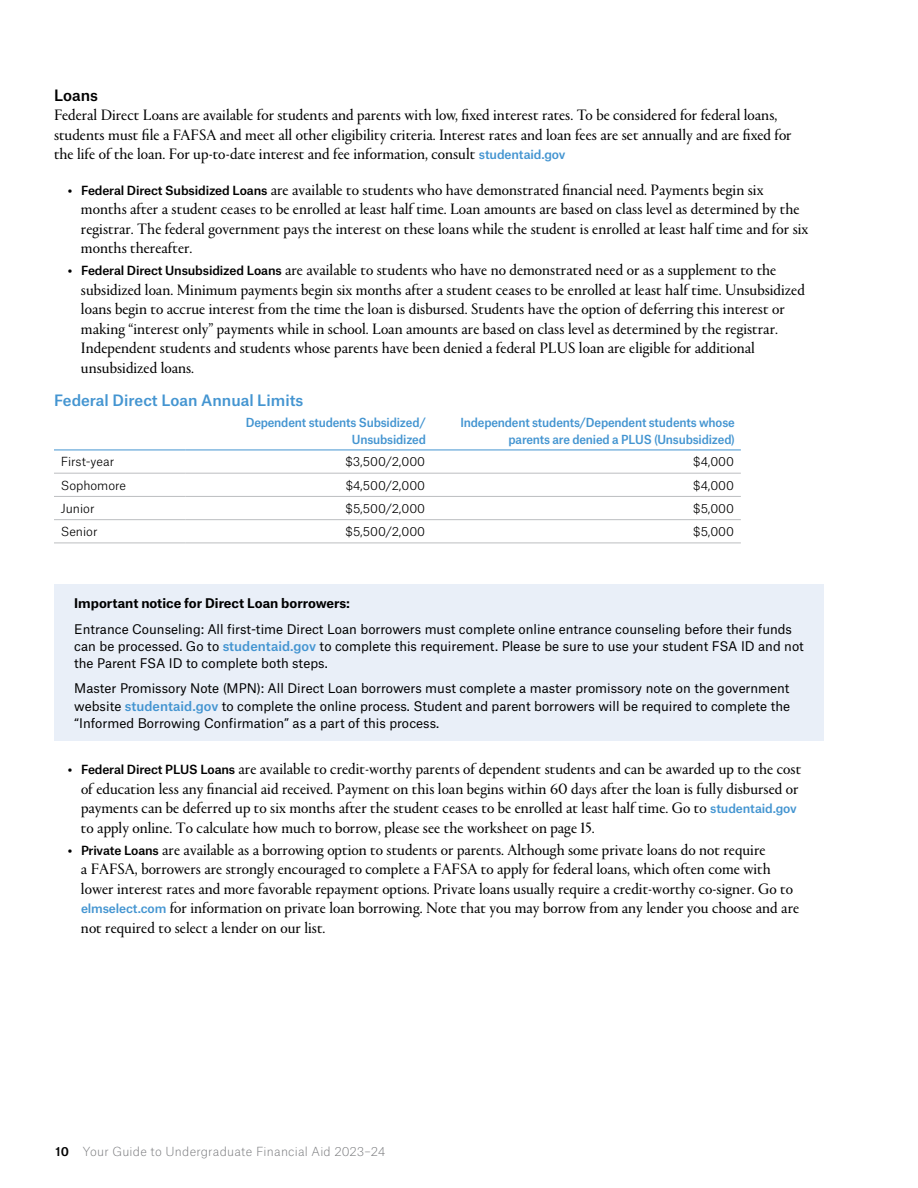
<style>
.page{position:relative;width:918px;height:1188px;background:#fff}
.page>*{position:absolute;margin:0;border:0;box-sizing:border-box;transform-origin:0 0}
.t1{font:15.75px/19.5px "Portrait Q";color:#000}
.t2{font:500 15px "Atlas Grotesk";color:#4495d1}
.t3{font:500 15px "Atlas Grotesk";color:#000}
.t4{font:12.75px/17.2px "Atlas Grotesk";color:#000}
.t5{font:700 12.75px "Atlas Grotesk";letter-spacing:-.005em;color:#000}
.t6{font:500 12px/16.5px "Atlas Grotesk";letter-spacing:-.015em;color:#4495d1;text-align:right;scale:.95 1}
.t7{font:300 12px "Atlas Grotesk";color:#000}
.t8{font:100 12px "Atlas Grotesk";letter-spacing:.02em;color:#77787b}
.s1{font-family:"Atlas Grotesk";font-weight:500;font-size:12.15px;color:#4495d1}
.s2{font-family:"Atlas Grotesk";font-weight:500;font-size:12.15px}
.s3{font-weight:500;color:#4495d1}
.s4{font-weight:500;color:#000}
</style>
<div class="page">
<div style="left:54px;top:584px;width:770px;height:37px;background:#e9eff8"></div>
<div style="left:54px;top:610px;width:770px;height:71px;background:#e9eff8"></div>
<div style="left:54px;top:670px;width:770px;height:71px;background:#e9eff8"></div>
<svg style="left:54px;top:472px;width:687px;height:1px"></svg>
<hr style="left:54px;top:473px;width:131px;height:1px;background:#bcbec0">
<hr style="left:185px;top:473px;width:247px;height:1px;background:#bcbec0">
<hr style="left:432px;top:473px;width:309px;height:1px;background:#bcbec0">
<hr style="left:54px;top:496px;width:131px;height:1px;background:#bcbec0">
<hr style="left:185px;top:496px;width:247px;height:1px;background:#bcbec0">
<hr style="left:432px;top:496px;width:309px;height:1px;background:#bcbec0">
<hr style="left:54px;top:519px;width:131px;height:1px;background:#bcbec0">
<hr style="left:185px;top:519px;width:247px;height:1px;background:#bcbec0">
<hr style="left:432px;top:519px;width:309px;height:1px;background:#bcbec0">
<hr style="left:54px;top:543px;width:131px;height:1px;background:#bcbec0">
<hr style="left:185px;top:543px;width:247px;height:1px;background:#bcbec0">
<hr style="left:432px;top:543px;width:309px;height:1px;background:#bcbec0">
<hr style="left:54px;top:450px;width:131px;height:1px;background:#4495d1">
<hr style="left:185px;top:450px;width:247px;height:1px;background:#4495d1">
<hr style="left:432px;top:450px;width:309px;height:1px;background:#4495d1">
<h3 class="t3" style="left:54px;top:83px;width:46px">Loans</h3>
<p class="t1" style="left:54px;top:105px;width:739px">Federal Direct Loans are available for students and parents with low, fixed interest rates. To be considered for federal loans, students must file a FAFSA and meet all other eligibility criteria. Interest rates and loan fees are set annually and are fixed for the life of the loan. For up-to-date interest and fee information, consult <span class="s1">studentaid.gov</span></p>
<p class="t1" style="left:81px;top:180px;width:729px;text-indent:-13px">• <span class="s2">Federal Direct Subsidized Loans</span> are available to students who have demonstrated financial need. Payments begin six months after a student ceases to be enrolled at least half time. Loan amounts are based on class level as determined by the registrar. The federal government pays the interest on these loans while the student is enrolled at least half time and for six months thereafter.</p>
<p class="t1" style="left:81px;top:260px;width:725px;text-indent:-14px">• <span class="s2">Federal Direct Unsubsidized Loans</span> are available to students who have no demonstrated need or as a supplement to the subsidized loan. Minimum payments begin six months after a student ceases to be enrolled at least half time. Unsubsidized loans begin to accrue interest from the time the loan is disbursed. Students have the option of deferring this interest or making “interest only” payments while in school. Loan amounts are based on class level as determined by the registrar.<br>Independent students and students whose parents have been denied a federal PLUS loan are eligible for additional unsubsidized loans.</p>
<h4 class="t2" style="left:54px;top:388px;width:251px">Federal Direct Loan Annual Limits</h4>
<p class="t6" style="left:246px;top:413px;width:191px">Dependent students Subsidized/<br>Unsubsidized</p>
<p class="t6" style="left:460px;top:413px;width:290px">Independent students/Dependent students whose parents are denied a PLUS (Unsubsidized)</p>
<p class="t7" style="left:61px;top:452px;width:55px">First-year</p>
<p class="t7" style="left:346px;top:452px;width:81px">$3,500/2,000</p>
<p class="t7" style="left:693px;top:452px;width:42px">$4,000</p>
<p class="t7" style="left:61px;top:476px;width:67px">Sophomore</p>
<p class="t7" style="left:346px;top:476px;width:81px">$4,500/2,000</p>
<p class="t7" style="left:693px;top:476px;width:42px">$4,000</p>
<p class="t7" style="left:61px;top:499px;width:35px">Junior</p>
<p class="t7" style="left:346px;top:499px;width:81px">$5,500/2,000</p>
<p class="t7" style="left:693px;top:499px;width:42px">$5,000</p>
<p class="t7" style="left:61px;top:522px;width:38px">Senior</p>
<p class="t7" style="left:346px;top:522px;width:81px">$5,500/2,000</p>
<p class="t7" style="left:693px;top:522px;width:42px">$5,000</p>
<h5 class="t5" style="left:74px;top:593px;width:277px">Important notice for Direct Loan borrowers:</h5>
<p class="t4" style="left:74px;top:619px;width:731px">Entrance Counseling: All first-time Direct Loan borrowers must complete online entrance counseling before their funds can be processed. Go to <span class="s3">studentaid.gov</span> to complete this requirement. Please be sure to use your student FSA ID and not the Parent FSA ID to complete both steps.</p>
<p class="t4" style="left:74px;top:679px;width:717px;text-align:justify">Master Promissory Note (MPN): All Direct Loan borrowers must complete a master promissory note on the government website <span class="s3">studentaid.gov</span> to complete the online process. Student and parent borrowers will be required to complete the “Informed Borrowing Confirmation” as a part of this process.</p>
<p class="t1" style="left:81px;top:759px;width:722px;text-indent:-13px">• <span class="s2">Federal Direct PLUS Loans</span> are available to credit-worthy parents of dependent students and can be awarded up to the cost of education less any financial aid received. Payment on this loan begins within 60 days after the loan is fully disbursed or payments can be deferred up to six months after the student ceases to be enrolled at least half time. Go to <span class="s1">studentaid.gov </span>to apply online. To calculate how much to borrow, please see the worksheet on page 15.</p>
<p class="t1" style="left:81px;top:839px;width:720px;text-indent:-13px">• <span class="s2">Private Loans</span> are available as a borrowing option to students or parents. Although some private loans do not require<br>a FAFSA, borrowers are strongly encouraged to complete a FAFSA to apply for federal loans, which often come with lower interest rates and more favorable repayment options. Private loans usually require a credit-worthy co-signer. Go to <span class="s1">elmselect.com</span> for information on private loan borrowing. Note that you may borrow from any lender you choose and are not required to select a lender on our list.</p>
<p class="t8" style="left:56px;top:1142px;width:331px"><span class="s4">10</span> Your Guide to Undergraduate Financial Aid 2023–24</p>
</div>
